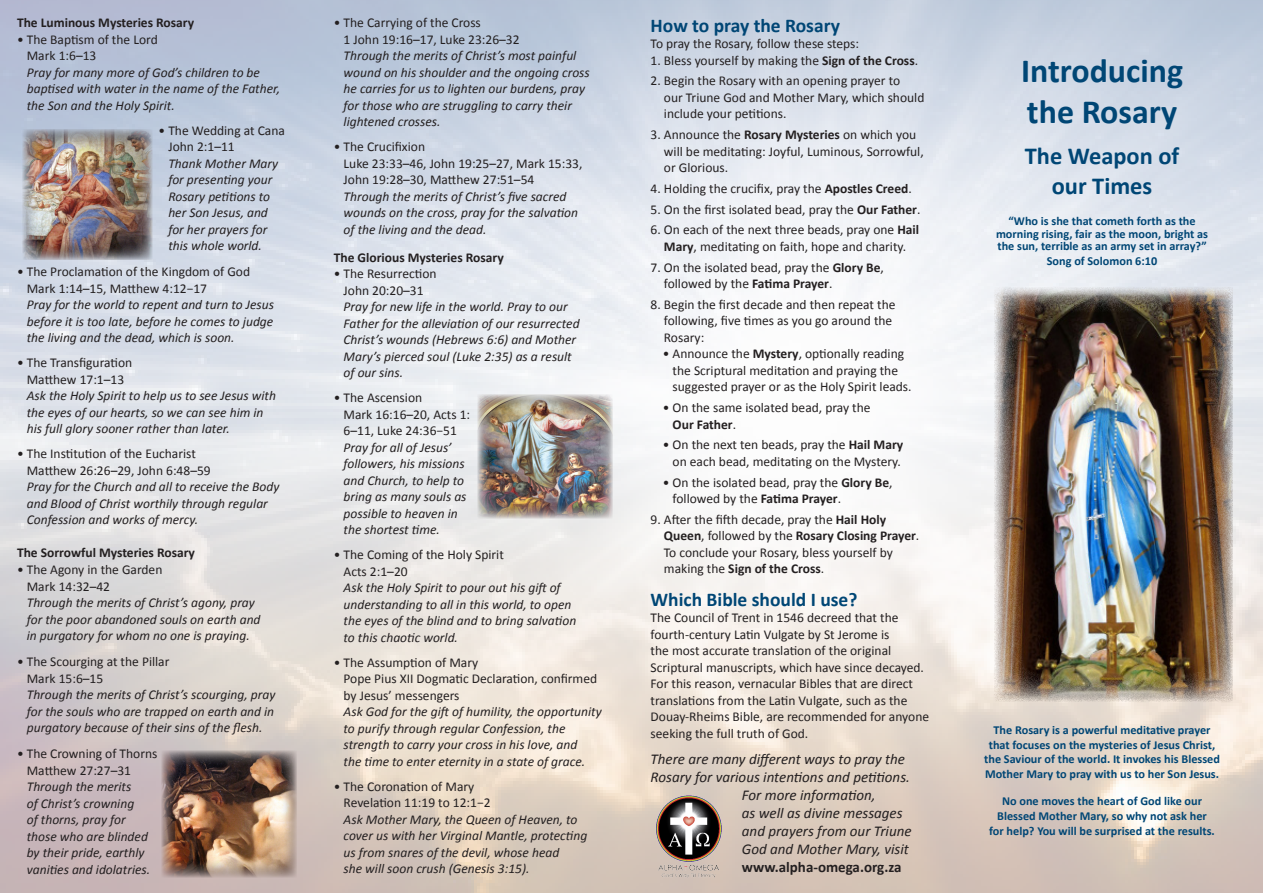
<style>
.page{position:relative;width:1263px;height:893px;background:#fff}
.page>*{position:absolute;margin:0;border:0;box-sizing:border-box;transform-origin:0 0}
.A-head{font:700 33.9px/40.8px "Calibri";color:#004675}
.Strap_line{font:700 24.45px/29.8px "Calibri";color:#004675;text-align:center}
.D_Head{font:700 19.5px "Calibri";color:#004675}
.Main_body{font:italic 15px "Calibri";color:#231f20}
.Main_body-2{font:700 15px "Calibri";color:#231f20}
.Main_body-3{font:italic 13.5px/16.5px "Calibri";color:#231f20}
.Main_body-4{font:13.5px/16.5px "Calibri";color:#231f20}
.C-heading{font:700 13.5px "Calibri";color:#231f20}
.Main_body-5{font:700 12.15px/15px "Calibri";color:#004675;text-align:center}
.s1{font-style:normal}
.s2{font-weight:700}
</style>
<div class="page">
<div style="left:994px;top:278px;width:240px;height:420px;background:#e9edf2"></div>
<div style="left:994px;top:287px;width:240px;height:424px;background:#231f20;opacity:.75"></div>
<img style="left:649px;top:793px;width:78px;height:89px">
<div style="left:17px;top:124px;width:137px;height:137px;background:#231f20;opacity:.5"></div>
<div style="left:162px;top:750px;width:135px;height:129px;background:#231f20;opacity:.5"></div>
<div style="left:477px;top:391px;width:135px;height:129px;background:#231f20;opacity:.5"></div>
<p class="C-heading" style="left:17px;top:14px;width:179px">The Luminous Mysteries Rosary</p>
<p class="Main_body-3" style="left:27px;top:30px;width:255px;text-indent:-10px"><span class="s1">• The Baptism of the Lord<br>Mark 1:6–13<br></span>Pray for many more of God’s children to be baptised with water in the name of the Father, the Son and the Holy Spirit.</p>
<p class="Main_body-3" style="left:168px;top:121px;width:118px;text-indent:-10px"><span class="s1">• The Wedding at Cana<br>John 2:1–11<br></span>Thank Mother Mary for presenting your<br>Rosary petitions to her Son Jesus, and for her prayers for this whole world.</p>
<p class="Main_body-3" style="left:27px;top:263px;width:249px;text-indent:-10px"><span class="s1">• The Proclamation of the Kingdom of God Mark 1:14–15, Matthew 4:12−17<br></span>Pray for the world to repent and turn to Jesus before it is too late, before he comes to judge the living and the dead, which is soon.</p>
<p class="Main_body-3" style="left:27px;top:354px;width:251px;text-indent:-10px"><span class="s1">• The Transfiguration<br>Matthew 17:1–13<br></span>Ask the Holy Spirit to help us to see Jesus with the eyes of our hearts, so we can see him in his full glory sooner rather than later.</p>
<p class="Main_body-3" style="left:27px;top:445px;width:254px;text-indent:-10px"><span class="s1">• The Institution of the Eucharist<br>Matthew 26:26–29, John 6:48–59<br></span>Pray for the Church and all to receive the Body and Blood of Christ worthily through regular Confession and works of mercy.</p>
<p class="C-heading" style="left:17px;top:544px;width:179px">The Sorrowful Mysteries Rosary</p>
<p class="Main_body-3" style="left:27px;top:561px;width:235px;text-indent:-10px"><span class="s1">• The Agony in the Garden<br>Mark 14:32–42<br></span>Through the merits of Christ’s agony, pray for the poor abandoned souls on earth and in purgatory for whom no one is praying.</p>
<p class="Main_body-3" style="left:27px;top:653px;width:250px;text-indent:-10px"><span class="s1">• The Scourging at the Pillar<br>Mark 15:6–15<br></span>Through the merits of Christ’s scourging, pray for the souls who are trapped on earth and in purgatory because of their sins of the flesh.</p>
<p class="Main_body-3" style="left:27px;top:745px;width:132px;text-indent:-10px"><span class="s1">• The Crowning of Thorns<br>Matthew 27:27–31<br></span>Through the merits<br>of Christ’s crowning<br>of thorns, pray for those who are blinded by their pride, earthly vanities and idolatries.</p>
<p class="Main_body-3" style="left:344px;top:14px;width:248px;text-indent:-10px"><span class="s1">• The Carrying of the Cross<br>1 John 19:16–17, Luke 23:26–32<br></span>Through the merits of Christ’s most painful wound on his shoulder and the ongoing cross he carries for us to lighten our burdens, pray for those who are struggling to carry their lightened crosses.</p>
<p class="Main_body-3" style="left:344px;top:138px;width:240px;text-indent:-10px"><span class="s1">• The Crucifixion<br>Luke 23:33–46, John 19:25–27, Mark 15:33, John 19:28–30, Matthew 27:51–54<br></span>Through the merits of Christ’s five sacred wounds on the cross, pray for the salvation of the living and the dead.</p>
<p class="C-heading" style="left:334px;top:249px;width:171px">The Glorious Mysteries Rosary</p>
<p class="Main_body-3" style="left:344px;top:265px;width:238px;text-indent:-10px"><span class="s1">• The Resurrection<br>John 20:20–31<br></span>Pray for new life in the world. Pray to our<br>Father for the alleviation of our resurrected<br>Christ’s wounds (Hebrews 6:6) and Mother<br>Mary’s pierced soul (Luke 2:35) as a result of our sins.</p>
<p class="Main_body-3" style="left:344px;top:389px;width:128px;text-indent:-10px"><span class="s1">• The Ascension<br>Mark 16:16–20, Acts 1:<br>6–11, Luke 24:36−51<br></span>Pray for all of Jesus’ followers, his missions and Church, to help to bring as many souls as possible to heaven in the shortest time.</p>
<p class="Main_body-3" style="left:344px;top:546px;width:234px;text-indent:-10px"><span class="s1">• The Coming of the Holy Spirit<br>Acts 2:1–20<br></span>Ask the Holy Spirit to pour out his gift of understanding to all in this world, to open the eyes of the blind and to bring salvation to this chaotic world.</p>
<p class="Main_body-3" style="left:344px;top:653px;width:260px;text-indent:-10px"><span class="s1">• The Assumption of Mary<br>Pope Pius XII Dogmatic Declaration, confirmed by Jesus’ messengers<br></span>Ask God for the gift of humility, the opportunity to purify through regular Confession, the strength to carry your cross in his love, and<br>the time to enter eternity in a state of grace.</p>
<p class="Main_body-3" style="left:344px;top:777px;width:245px;text-indent:-10px"><span class="s1">• The Coronation of Mary<br>Revelation 11:19 to 12:1−2<br></span>Ask Mother Mary, the Queen of Heaven, to cover us with her Virginal Mantle, protecting us from snares of the devil, whose head<br>she will soon crush (Genesis 3:15).</p>
<p class="D_Head" style="left:651px;top:13px;width:191px">How to pray the Rosary</p>
<p class="Main_body-4" style="left:651px;top:35px;width:210px">To pray the Rosary, follow these steps:</p>
<p class="Main_body-4" style="left:651px;top:51px;width:269px">1. Bless yourself by making the <span class="s2">Sign of the Cross</span>.</p>
<p class="Main_body-4" style="left:664px;top:72px;width:262px;text-indent:-13px">2. Begin the Rosary with an opening prayer to<br>our Triune God and Mother Mary, which should include your petitions.</p>
<p class="Main_body-4" style="left:664px;top:126px;width:261px;text-indent:-13px">3. Announce the <span class="s2">Rosary Mysteries</span> on which you will be meditating: Joyful, Luminous, Sorrowful, or Glorious.</p>
<p class="Main_body-4" style="left:651px;top:180px;width:263px">4. Holding the crucifix, pray the <span class="s2">Apostles Creed</span>.</p>
<p class="Main_body-4" style="left:651px;top:200px;width:271px">5. On the first isolated bead, pray the <span class="s2">Our Father</span>.</p>
<p class="Main_body-4" style="left:651px;top:221px;width:270px;text-align:center">6. On each of the next three beads, pray one <span class="s2">Hail<br>Mary</span>, meditating on faith, hope and charity.</p>
<p class="Main_body-4" style="left:664px;top:258px;width:221px;text-indent:-13px">7. On the isolated bead, pray the <span class="s2">Glory Be</span>, followed by the <span class="s2">Fatima Prayer</span>.</p>
<p class="Main_body-4" style="left:664px;top:296px;width:233px;text-indent:-13px">8. Begin the first decade and then repeat the following, five times as you go around the<br>Rosary:</p>
<p class="Main_body-4" style="left:673px;top:345px;width:240px;text-indent:-10px">• Announce the <span class="s2">Mystery</span>, optionally reading the Scriptural meditation and praying the suggested prayer or as the Holy Spirit leads.</p>
<p class="Main_body-4" style="left:673px;top:399px;width:199px;text-indent:-10px">• On the same isolated bead, pray the<br><span class="s2">Our Father</span>.</p>
<p class="Main_body-4" style="left:663px;top:436px;width:242px;text-align:center">• On the next ten beads, pray the <span class="s2">Hail Mary </span>on each bead, meditating on the Mystery.</p>
<p class="Main_body-4" style="left:673px;top:473px;width:221px;text-indent:-10px">• On the isolated bead, pray the <span class="s2">Glory Be</span>, followed by the <span class="s2">Fatima Prayer</span>.</p>
<p class="Main_body-4" style="left:664px;top:511px;width:257px;text-indent:-13px">9. After the fifth decade, pray the <span class="s2">Hail Holy Queen</span>, followed by the <span class="s2">Rosary Closing Prayer</span>.<br>To conclude your Rosary, bless yourself by making the <span class="s2">Sign of the Cross</span>.</p>
<p class="D_Head" style="left:651px;top:587px;width:208px">Which Bible should I use?</p>
<p class="Main_body-4" style="left:651px;top:609px;width:280px">The Council of Trent in 1546 decreed that the fourth-century Latin Vulgate by St Jerome is<br>the most accurate translation of the original Scriptural manuscripts, which have since decayed.<br>For this reason, vernacular Bibles that are direct translations from the Latin Vulgate, such as the Douay-Rheims Bible, are recommended for anyone seeking the full truth of God.</p>
<p class="Main_body" style="left:651px;top:750px;width:256px">There are many different ways to pray the</p>
<p class="Main_body" style="left:651px;top:768px;width:261px">Rosary for various intentions and petitions.</p>
<p class="Main_body" style="left:742px;top:786px;width:135px">For more information,</p>
<p class="Main_body" style="left:742px;top:804px;width:162px">as well as divine messages</p>
<p class="Main_body" style="left:742px;top:822px;width:171px">and prayers from our Triune</p>
<p class="Main_body" style="left:742px;top:840px;width:168px">God and Mother Mary, visit</p>
<p class="Main_body-2" style="left:742px;top:858px;width:161px">www.alpha-omega.org.za</p>
<p class="A-head" style="left:1021px;top:49px;width:163px">Introducing the Rosary</p>
<p class="Strap_line" style="left:1025px;top:140px;width:156px">The Weapon of our Times</p>
<p class="Main_body-5" style="left:996px;top:215px;width:214px;line-height:12.1px">“Who is she that cometh forth as the morning rising, fair as the moon, bright as the sun, terrible as an army set in array?”</p>
<p class="Main_body-5" style="left:1047px;top:253px;width:112px">Song of Solomon 6:10</p>
<p class="Main_body-5" style="left:984px;top:721px;width:237px">The Rosary is a powerful meditative prayer that focuses on the mysteries of Jesus Christ, the Saviour of the world. It invokes his Blessed Mother Mary to pray with us to her Son Jesus.</p>
<p class="Main_body-5" style="left:989px;top:793px;width:227px">No one moves the heart of God like our<br>Blessed Mother Mary, so why not ask her for help? You will be surprised at the results.</p>
</div>
